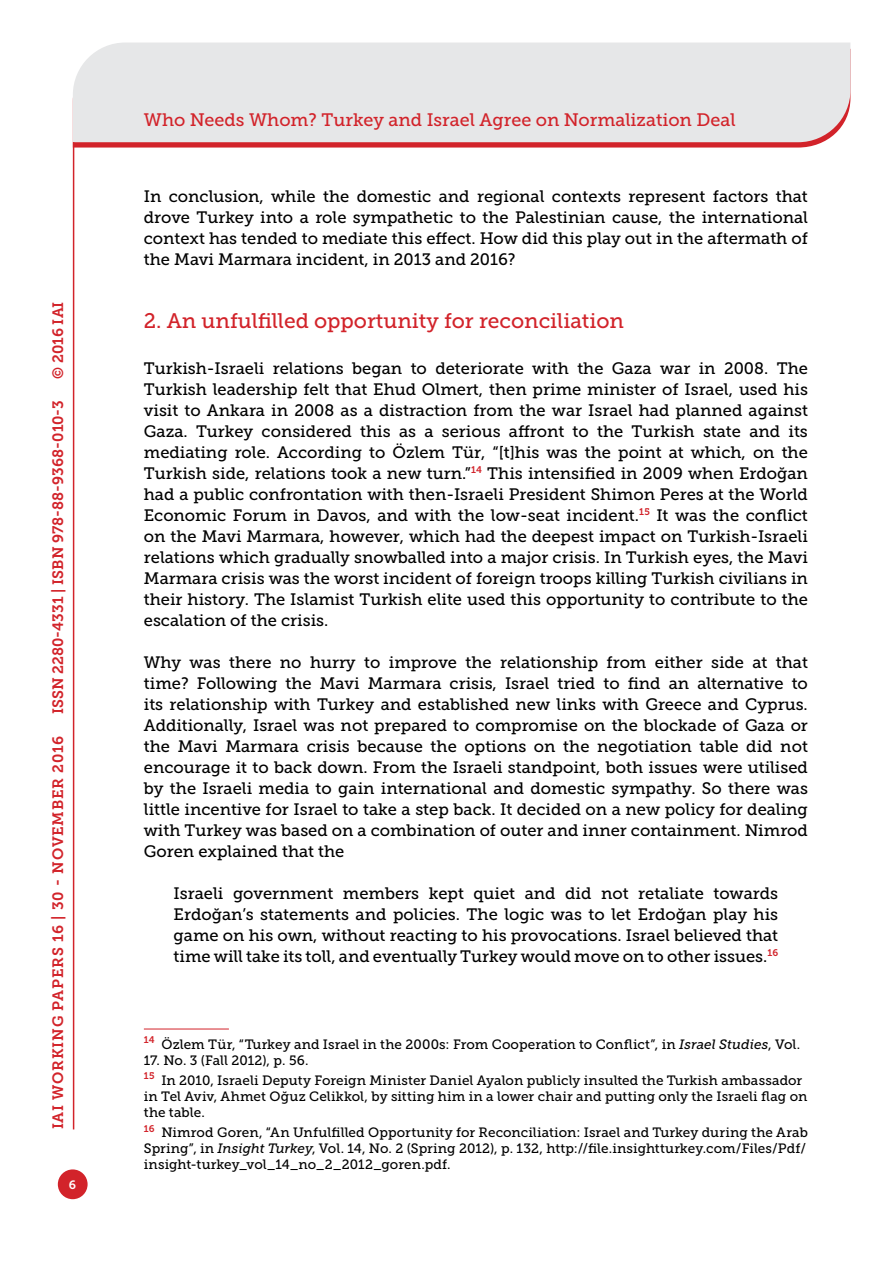
<style>
.page{position:relative;width:893px;height:1263px;background:#fff}
.page>*{position:absolute;margin:0;border:0;box-sizing:border-box;transform-origin:0 0}
.t1{font:21px "Museo Slab 500";color:#d2232a}
.t2{font:18px "Museo Slab 500";color:#d2232a}
.t3{font:16.5px/21px "Museo Slab 500";color:#000;text-align:justify}
.t4{font:15px "Museo Slab 700";letter-spacing:.005em;color:#d2232a}
.t5{font:15px "Museo Slab 700";letter-spacing:.05em;color:#d2232a}
.t6{font:13.5px/16.2px "Museo Slab 500";letter-spacing:.005em;color:#000}
.t7{font:12px "Museo Slab 700";color:#fff}
.s1{font-style:italic}
</style>
<div class="page">
<svg style="left:74px;top:142px;width:749px;height:6px;background:#d63d43"></svg>
<div style="left:73px;top:43px;width:777px;height:99px;background:#e6e7e8"></div>
<div style="left:58px;top:1169px;width:30px;height:30px;background:#d2232a;border-radius:50%"></div>
<hr style="left:73px;top:142px;width:1px;height:987px;background:#d2232a">
<hr style="left:144px;top:1029px;width:85px;height:1px;background:#d2232a">
<p class="t4" style="left:50px;top:379px;width:79px;rotate:-90deg">© 2016 IAI</p>
<p class="t4" style="left:49px;top:714px;width:316px;rotate:-90deg">ISSN 2280-4331 | ISBN 978-88-9368-010-3</p>
<p class="t5" style="left:50px;top:1129px;width:395px;rotate:-90deg">IAI WORKING PAPERS 16 | 30 - NOVEMBER 2016</p>
<p class="t7" style="left:69px;top:1178px;width:9px">6</p>
<p class="t2" style="left:144px;top:110px;width:593px">Who Needs Whom? Turkey and Israel Agree on Normalization Deal</p>
<p class="t3" style="left:144px;top:186px;width:666px">In conclusion, while the domestic and regional contexts represent factors that drove Turkey into a role sympathetic to the Palestinian cause, the international context has tended to mediate this effect. How did this play out in the aftermath of the Mavi Marmara incident, in 2013 and 2016?</p>
<p class="t1" style="left:144px;top:309px;width:482px">2. An unfulfilled opportunity for reconciliation</p>
<p class="t3" style="left:144px;top:358px;width:666px">Turkish-Israeli relations began to deteriorate with the Gaza war in 2008. The Turkish leadership felt that Ehud Olmert, then prime minister of Israel, used his visit to Ankara in 2008 as a distraction from the war Israel had planned against Gaza. Turkey considered this as a serious affront to the Turkish state and its mediating role. According to Özlem Tür, “[t]his was the point at which, on the Turkish side, relations took a new turn.”<sup>14</sup> This intensified in 2009 when Erdoğan had a public confrontation with then-Israeli President Shimon Peres at the World Economic Forum in Davos, and with the low-seat incident.<sup>15</sup> It was the conflict on the Mavi Marmara, however, which had the deepest impact on Turkish-Israeli relations which gradually snowballed into a major crisis. In Turkish eyes, the Mavi Marmara crisis was the worst incident of foreign troops killing Turkish civilians in their history. The Islamist Turkish elite used this opportunity to contribute to the escalation of the crisis.</p>
<p class="t3" style="left:144px;top:652px;width:666px">Why was there no hurry to improve the relationship from either side at that time? Following the Mavi Marmara crisis, Israel tried to find an alternative to its relationship with Turkey and established new links with Greece and Cyprus.<br>Additionally, Israel was not prepared to compromise on the blockade of Gaza or the Mavi Marmara crisis because the options on the negotiation table did not encourage it to back down. From the Israeli standpoint, both issues were utilised by the Israeli media to gain international and domestic sympathy. So there was little incentive for Israel to take a step back. It decided on a new policy for dealing with Turkey was based on a combination of outer and inner containment. Nimrod Goren explained that the</p>
<p class="t3" style="left:174px;top:883px;width:606px">Israeli government members kept quiet and did not retaliate towards Erdoğan’s statements and policies. The logic was to let Erdoğan play his game on his own, without reacting to his provocations. Israel believed that time will take its toll, and eventually Turkey would move on to other issues.<sup>16</sup></p>
<p class="t6" style="left:144px;top:1036px;width:658px"><sup>14</sup> Özlem Tür, “Turkey and Israel in the 2000s: From Cooperation to Conflict”, in <span class="s1">Israel Studies</span>, Vol.</p>
<p class="t6" style="left:144px;top:1050px;width:660px;line-height:19.8px">17. No. 3 (Fall 2012), p. 56.<br><sup>15</sup> In 2010, Israeli Deputy Foreign Minister Daniel Ayalon publicly insulted the Turkish ambassador</p>
<p class="t6" style="left:144px;top:1088px;width:665px">in Tel Aviv, Ahmet Oğuz Celikkol, by sitting him in a lower chair and putting only the Israeli flag on the table.</p>
<p class="t6" style="left:144px;top:1124px;width:665px"><sup>16</sup> Nimrod Goren, “An Unfulfilled Opportunity for Reconciliation: Israel and Turkey during the Arab<br>Spring”, in <span class="s1">Insight Turkey</span>, Vol. 14, No. 2 (Spring 2012), p. 132, http://file.insightturkey.com/Files/Pdf/ insight-turkey_vol_14_no_2_2012_goren.pdf.</p>
</div>
